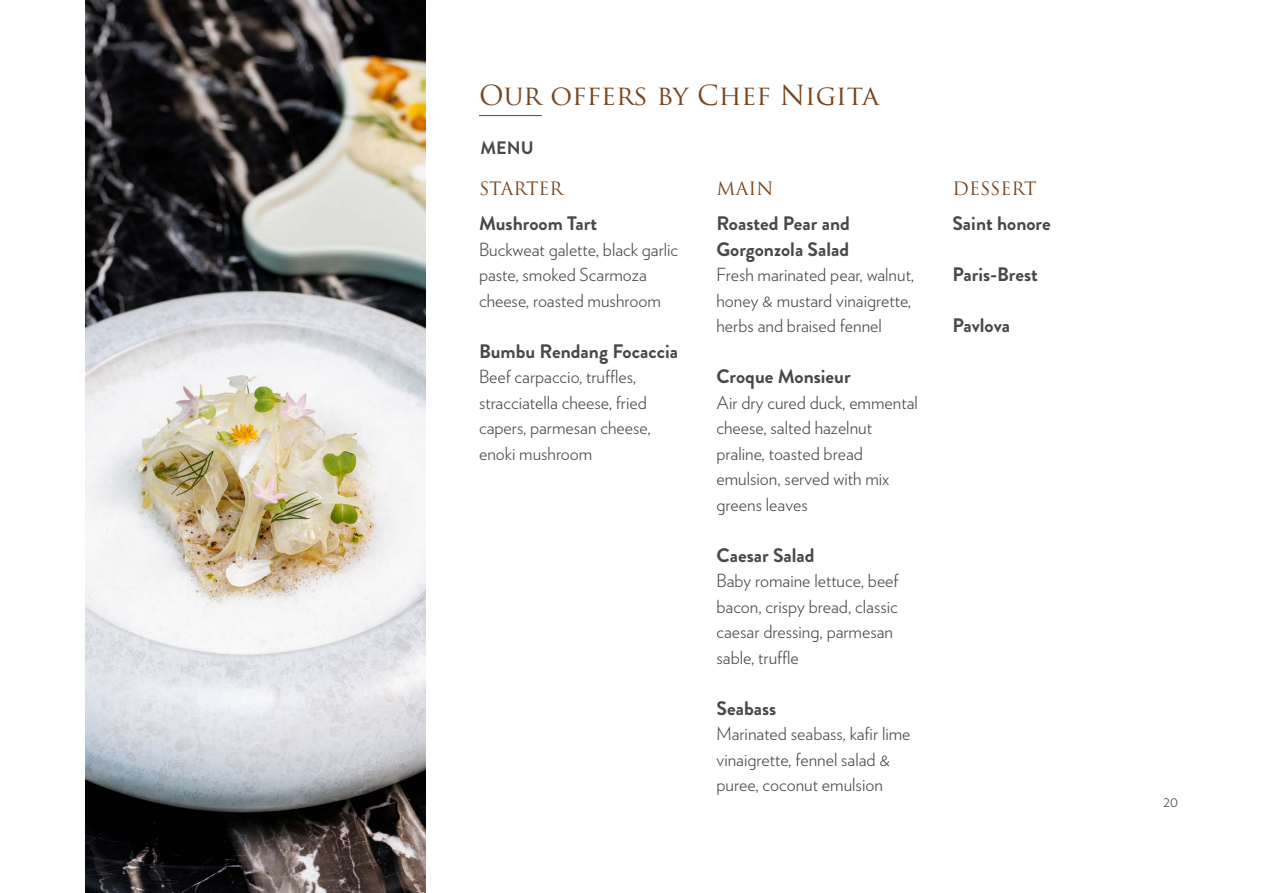
<style>
.page{position:relative;width:1263px;height:893px;background:#fff}
.page>*{position:absolute;margin:0;border:0;box-sizing:border-box;transform-origin:0 0}
.t1{font:27px "Trajan Pro";color:#77451e}
.t2{font:700 19.5px/25.5px "Hv D Trial Brandon Grotesque";color:#484848}
.t3{font:300 18px/25.5px "Verlag";color:#484848}
.t4{font:18px "Trajan Pro";color:#77451e}
.t5{font:700 18px "Hv D Trial Brandon Grotesque";color:#484848}
.t6{font:300 15px "Verlag";color:#484848}
</style>
<div class="page">
<img style="left:85px;top:0;width:340px;height:893px">
<hr style="left:479px;top:115px;width:63px;height:1px;background:#494949">
<h1 class="t1" style="left:479px;top:78px;width:401px">Our offers by Chef Nigita</h1>
<p class="t5" style="left:480px;top:135px;width:55px">MENU</p>
<p class="t4" style="left:479px;top:177px;width:86px">STARTER</p>
<p class="t4" style="left:716px;top:177px;width:58px">MAIN</p>
<p class="t4" style="left:952px;top:177px;width:86px">DESSERT</p>
<p class="t2" style="left:479px;top:211px;width:120px">Mushroom Tart</p>
<p class="t3" style="left:479px;top:236px;width:201px">Buckweat galette, black garlic paste, smoked Scarmoza cheese, roasted mushroom</p>
<p class="t2" style="left:479px;top:339px;width:200px">Bumbu Rendang Focaccia</p>
<p class="t3" style="left:479px;top:363px;width:173px">Beef carpaccio, truffles, stracciatella cheese, fried capers, parmesan cheese, enoki mushroom</p>
<p class="t2" style="left:716px;top:211px;width:135px">Roasted Pear and<br>Gorgonzola Salad</p>
<p class="t3" style="left:716px;top:261px;width:199px">Fresh marinated pear, walnut, honey &amp; mustard vinaigrette, herbs and braised fennel</p>
<p class="t2" style="left:716px;top:364px;width:136px">Croque Monsieur</p>
<p class="t3" style="left:716px;top:389px;width:203px">Air dry cured duck, emmental cheese, salted hazelnut praline, toasted bread emulsion, served with mix greens leaves</p>
<p class="t2" style="left:716px;top:543px;width:100px">Caesar Salad</p>
<p class="t3" style="left:716px;top:567px;width:184px">Baby romaine lettuce, beef bacon, crispy bread, classic caesar dressing, parmesan sable, truffle</p>
<p class="t2" style="left:716px;top:696px;width:61px">Seabass</p>
<p class="t3" style="left:716px;top:720px;width:195px">Marinated seabass, kafir lime vinaigrette, fennel salad &amp; puree, coconut emulsion</p>
<p class="t2" style="left:952px;top:211px;width:100px">Saint honore</p>
<p class="t2" style="left:952px;top:262px;width:87px">Paris-Brest</p>
<p class="t2" style="left:952px;top:313px;width:59px">Pavlova</p>
<p class="t6" style="left:1163px;top:790px;width:16px">20</p>
</div>
